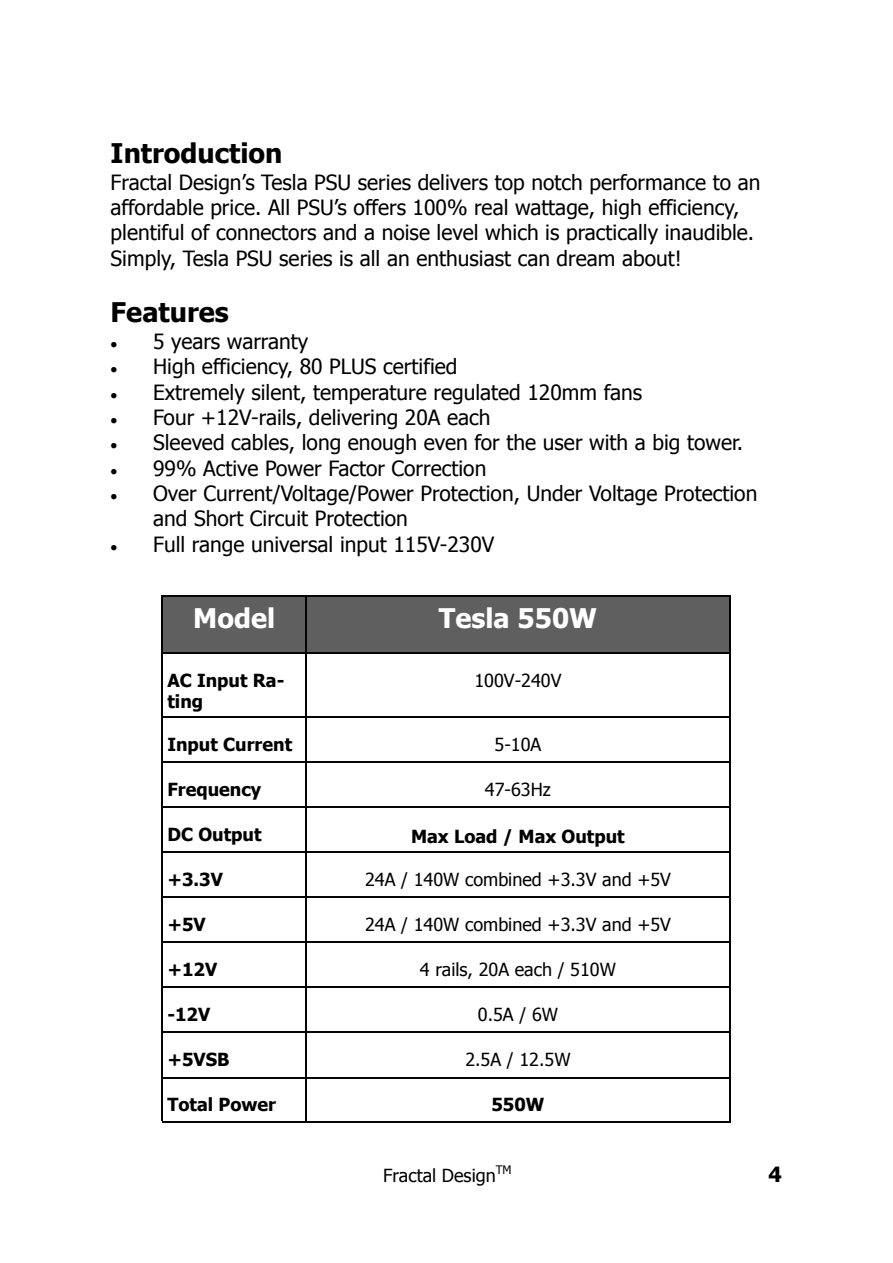
<style>
.page{position:relative;width:893px;height:1263px;background:#fff}
.page>*{position:absolute;margin:0;border:0;box-sizing:border-box;transform-origin:0 0}
.t1{font:700 27px "Tahoma";color:#000}
.t2{font:700 27px "Tahoma";color:#fff}
.t3{font:21px/25.3px "Tahoma";color:#000}
.t4{font:700 21px "Tahoma";color:#000}
.t5{font:18px "Tahoma";color:#000}
.t6{font:700 18px/21.8px "Tahoma";color:#000}
</style>
<div class="page">
<div style="left:162px;top:595px;width:144px;height:58px;background:#5f5f5f"></div>
<div style="left:306px;top:595px;width:424px;height:58px;background:#5f5f5f"></div>
<hr style="left:162px;top:595px;width:1px;height:58px;background:#040503">
<hr style="left:305px;top:597px;width:2px;height:55px;background:#040503">
<hr style="left:729px;top:595px;width:1px;height:58px;background:#040503">
<hr style="left:162px;top:653px;width:1px;height:468px;background:#040503">
<hr style="left:305px;top:653px;width:2px;height:468px;background:#040503">
<hr style="left:729px;top:653px;width:1px;height:468px;background:#040503">
<hr style="left:162px;top:595px;width:568px;height:2px;background:#040503">
<hr style="left:163px;top:652px;width:566px;height:1px;background:#040503">
<hr style="left:163px;top:716px;width:566px;height:2px;background:#040503">
<hr style="left:163px;top:761px;width:566px;height:2px;background:#040503">
<hr style="left:163px;top:806px;width:566px;height:2px;background:#040503">
<hr style="left:163px;top:851px;width:566px;height:2px;background:#040503">
<hr style="left:163px;top:896px;width:566px;height:2px;background:#040503">
<hr style="left:163px;top:942px;width:566px;height:1px;background:#040503">
<hr style="left:163px;top:987px;width:566px;height:1px;background:#040503">
<hr style="left:163px;top:1032px;width:566px;height:1px;background:#040503">
<hr style="left:163px;top:1077px;width:566px;height:1px;background:#040503">
<hr style="left:162px;top:1121px;width:568px;height:1px;background:#040503">
<p class="t1" style="left:111px;top:136px;width:173px">Introduction</p>
<p class="t3" style="left:111px;top:169px;width:651px">Fractal Design’s Tesla PSU series delivers top notch performance to an affordable price. All PSU’s offers 100% real wattage, high efficiency, plentiful of connectors and a noise level which is practically inaudible.<br>Simply, Tesla PSU series is all an enthusiast can dream about!</p>
<p class="t1" style="left:111px;top:295px;width:120px">Features</p>
<p class="t3" style="left:111px;top:328px;width:199px">• 5 years warranty</p>
<p class="t3" style="left:111px;top:353px;width:348px">• High efficiency, 80 PLUS certified</p>
<p class="t3" style="left:111px;top:378px;width:533px">• Extremely silent, temperature regulated 120mm fans</p>
<p class="t3" style="left:111px;top:404px;width:381px">• Four +12V-rails, delivering 20A each</p>
<p class="t3" style="left:111px;top:429px;width:634px">• Sleeved cables, long enough even for the user with a big tower.</p>
<p class="t3" style="left:111px;top:455px;width:377px">• 99% Active Power Factor Correction</p>
<p class="t3" style="left:153px;top:480px;width:606px;text-indent:-42px">• Over Current/Voltage/Power Protection, Under Voltage Protection and Short Circuit Protection</p>
<p class="t3" style="left:111px;top:531px;width:385px">• Full range universal input 115V-230V</p>
<p class="t2" style="left:193px;top:601px;width:83px">Model</p>
<p class="t2" style="left:439px;top:601px;width:160px">Tesla 550W</p>
<p class="t6" style="left:167px;top:668px;width:119px">AC Input Ra&shy;ting</p>
<p class="t5" style="left:474px;top:669px;width:88px">100V-240V</p>
<p class="t6" style="left:167px;top:733px;width:126px">Input Current</p>
<p class="t5" style="left:494px;top:733px;width:48px">5-10A</p>
<p class="t6" style="left:167px;top:778px;width:95px">Frequency</p>
<p class="t5" style="left:485px;top:778px;width:67px">47-63Hz</p>
<p class="t6" style="left:167px;top:823px;width:96px">DC Output</p>
<p class="t6" style="left:411px;top:825px;width:215px">Max Load / Max Output</p>
<p class="t6" style="left:167px;top:868px;width:57px">+3.3V</p>
<p class="t5" style="left:365px;top:868px;width:307px">24A / 140W combined +3.3V and +5V</p>
<p class="t6" style="left:167px;top:913px;width:40px">+5V</p>
<p class="t5" style="left:365px;top:913px;width:307px">24A / 140W combined +3.3V and +5V</p>
<p class="t6" style="left:167px;top:958px;width:51px">+12V</p>
<p class="t5" style="left:420px;top:958px;width:198px">4 rails, 20A each / 510W</p>
<p class="t6" style="left:167px;top:1003px;width:44px">-12V</p>
<p class="t5" style="left:478px;top:1003px;width:82px">0.5A / 6W</p>
<p class="t6" style="left:167px;top:1048px;width:64px">+5VSB</p>
<p class="t5" style="left:465px;top:1048px;width:107px">2.5A / 12.5W</p>
<p class="t6" style="left:167px;top:1093px;width:110px">Total Power</p>
<p class="t6" style="left:491px;top:1093px;width:54px">550W</p>
<p class="t5" style="left:383px;top:1164px;width:130px">Fractal Design<sup>TM</sup></p>
<p class="t4" style="left:768px;top:1161px;width:15px">4</p>
</div>
